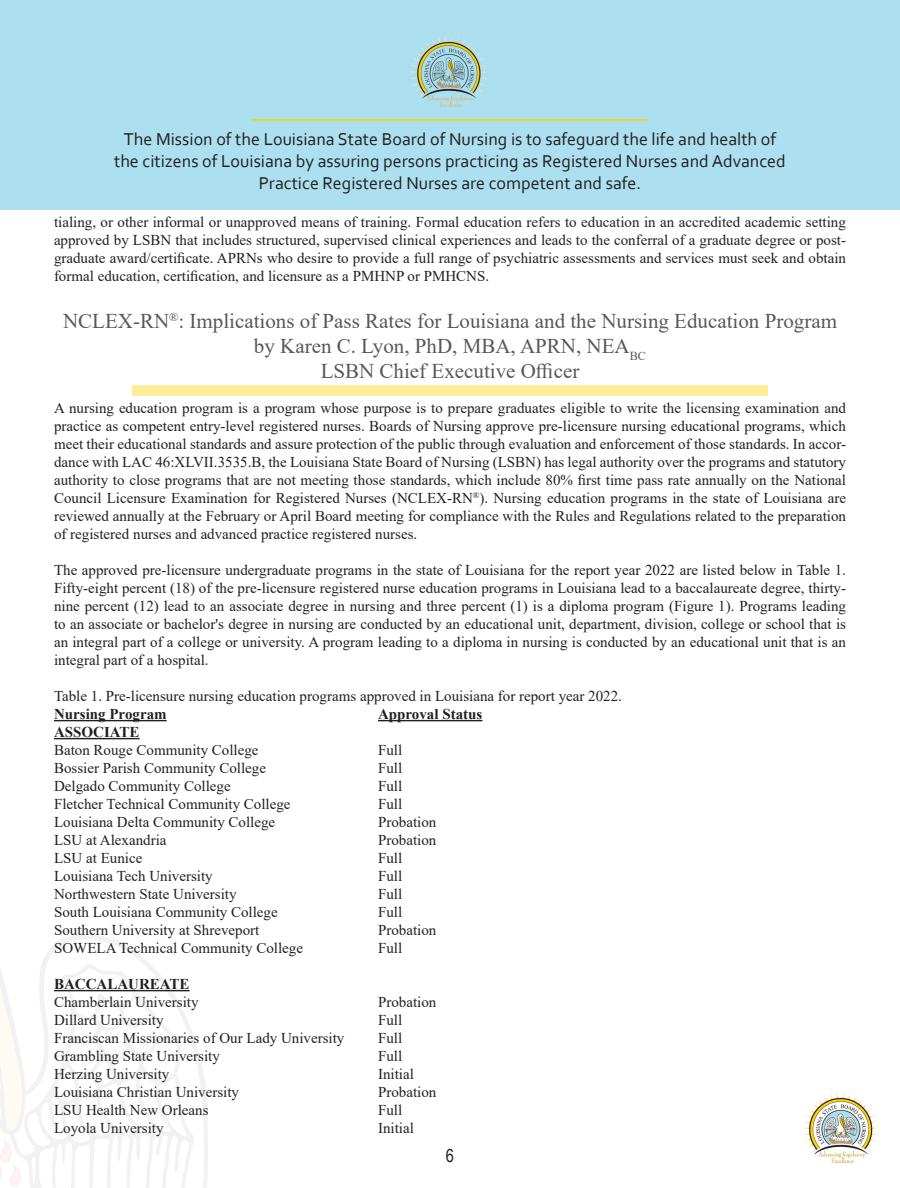
<style>
.page{position:relative;width:900px;height:1188px;background:#fff}
.page>*{position:absolute;margin:0;border:0;box-sizing:border-box;transform-origin:0 0}
.t1{font:21px "Times New Roman";color:#57585a}
.t2{font:18px/21.6px "Corbel";color:#231f20;text-align:center}
.t3{font:18px "Arial Narrow";color:#231f20}
.ED_Article_Title{font:15px/18px "Times New Roman";color:#231f20;text-align:justify}
.ED_Article_Title-2{font:700 15px "Times New Roman";color:#231f20}
.s1{font-weight:700}
</style>
<div class="page">
<svg style="left:127px;top:946px;width:81px;height:242px"></svg>
<svg style="left:0;top:935px;width:127px;height:253px"></svg>
<div style="left:0;top:0;width:900px;height:210px;background:#ace0f0"></div>
<hr style="left:252px;top:119px;width:396px;height:2px;background:#ffd204">
<img style="left:410px;top:36px;width:77px;height:71px">
<img style="left:803px;top:1092px;width:75px;height:72px">
<div style="left:132px;top:385px;width:636px;height:11px;background:#ffed9b"></div>
<hr style="left:54px;top:720px;width:113px;height:1px;background:#231f20">
<hr style="left:378px;top:720px;width:104px;height:1px;background:#231f20">
<hr style="left:54px;top:738px;width:86px;height:1px;background:#231f20">
<hr style="left:54px;top:990px;width:136px;height:1px;background:#231f20">
<p class="t2" style="left:114px;top:128px;width:673px">The Mission of the Louisiana State Board of Nursing is to safeguard the life and health of the citizens of Louisiana by assuring persons practicing as Registered Nurses and Advanced<br>Practice Registered Nurses are competent and safe.</p>
<p class="ED_Article_Title" style="left:54px;top:212px;width:793px">tialing, or other informal or unapproved means of training. Formal education refers to education in an accredited academic setting approved by LSBN that includes structured, supervised clinical experiences and leads to the conferral of a graduate degree or post&shy;graduate award/certificate. APRNs who desire to provide a full range of psychiatric assessments and services must seek and obtain formal education, certification, and licensure as a PMHNP or PMHCNS.</p>
<p class="t1" style="left:63px;top:306px;width:775px">NCLEX-RN<sup>®</sup>: Implications of Pass Rates for Louisiana and the Nursing Education Program</p>
<p class="t1" style="left:254px;top:331px;width:394px">by Karen C. Lyon, PhD, MBA, APRN, NEA<sub>BC</sub></p>
<p class="t1" style="left:321px;top:356px;width:260px">LSBN Chief Executive Officer</p>
<p class="ED_Article_Title" style="left:54px;top:398px;width:794px">A nursing education program is a program whose purpose is to prepare graduates eligible to write the licensing examination and practice as competent entry-level registered nurses. Boards of Nursing approve pre-licensure nursing educational programs, which meet their educational standards and assure protection of the public through evaluation and enforcement of those standards. In accor&shy;dance with LAC 46:XLVII.3535.B, the Louisiana State Board of Nursing (LSBN) has legal authority over the programs and statutory authority to close programs that are not meeting those standards, which include 80% first time pass rate annually on the National Council Licensure Examination for Registered Nurses (NCLEX-RN<sup>®</sup>). Nursing education programs in the state of Louisiana are reviewed annually at the February or April Board meeting for compliance with the Rules and Regulations related to the preparation of registered nurses and advanced practice registered nurses.</p>
<p class="ED_Article_Title" style="left:54px;top:560px;width:793px">The approved pre-licensure undergraduate programs in the state of Louisiana for the report year 2022 are listed below in Table 1.<br>Fifty-eight percent (18) of the pre-licensure registered nurse education programs in Louisiana lead to a baccalaureate degree, thirty&shy;nine percent (12) lead to an associate degree in nursing and three percent (1) is a diploma program (Figure 1). Programs leading to an associate or bachelor's degree in nursing are conducted by an educational unit, department, division, college or school that is an integral part of a college or university. A program leading to a diploma in nursing is conducted by an educational unit that is an integral part of a hospital.</p>
<p class="ED_Article_Title" style="left:54px;top:686px;width:569px">Table 1. Pre-licensure nursing education programs approved in Louisiana for report year 2022.<br><span class="s1">Nursing Program</span></p>
<p class="ED_Article_Title-2" style="left:378px;top:703px;width:106px">Approval Status</p>
<p class="ED_Article_Title-2" style="left:54px;top:721px;width:87px">ASSOCIATE</p>
<p class="ED_Article_Title" style="left:54px;top:740px;width:206px">Baton Rouge Community College</p>
<p class="ED_Article_Title" style="left:378px;top:740px;width:26px">Full</p>
<p class="ED_Article_Title" style="left:54px;top:758px;width:214px">Bossier Parish Community College</p>
<p class="ED_Article_Title" style="left:378px;top:758px;width:26px">Full</p>
<p class="ED_Article_Title" style="left:54px;top:776px;width:178px">Delgado Community College</p>
<p class="ED_Article_Title" style="left:378px;top:776px;width:26px">Full</p>
<p class="ED_Article_Title" style="left:54px;top:794px;width:238px">Fletcher Technical Community College</p>
<p class="ED_Article_Title" style="left:378px;top:794px;width:26px">Full</p>
<p class="ED_Article_Title" style="left:54px;top:812px;width:223px">Louisiana Delta Community College</p>
<p class="ED_Article_Title" style="left:378px;top:812px;width:60px">Probation</p>
<p class="ED_Article_Title" style="left:54px;top:830px;width:114px">LSU at Alexandria</p>
<p class="ED_Article_Title" style="left:378px;top:830px;width:60px">Probation</p>
<p class="ED_Article_Title" style="left:54px;top:848px;width:90px">LSU at Eunice</p>
<p class="ED_Article_Title" style="left:378px;top:848px;width:26px">Full</p>
<p class="ED_Article_Title" style="left:54px;top:866px;width:160px">Louisiana Tech University</p>
<p class="ED_Article_Title" style="left:378px;top:866px;width:26px">Full</p>
<p class="ED_Article_Title" style="left:54px;top:884px;width:184px">Northwestern State University</p>
<p class="ED_Article_Title" style="left:378px;top:884px;width:26px">Full</p>
<p class="ED_Article_Title" style="left:54px;top:902px;width:225px">South Louisiana Community College</p>
<p class="ED_Article_Title" style="left:378px;top:902px;width:26px">Full</p>
<p class="ED_Article_Title" style="left:54px;top:920px;width:207px">Southern University at Shreveport</p>
<p class="ED_Article_Title" style="left:378px;top:920px;width:60px">Probation</p>
<p class="ED_Article_Title" style="left:54px;top:938px;width:251px">SOWELA Technical Community College</p>
<p class="ED_Article_Title" style="left:378px;top:938px;width:26px">Full</p>
<p class="ED_Article_Title-2" style="left:54px;top:973px;width:137px">BACCALAUREATE</p>
<p class="ED_Article_Title" style="left:54px;top:992px;width:146px">Chamberlain University</p>
<p class="ED_Article_Title" style="left:378px;top:992px;width:60px">Probation</p>
<p class="ED_Article_Title" style="left:54px;top:1010px;width:111px">Dillard University</p>
<p class="ED_Article_Title" style="left:378px;top:1010px;width:26px">Full</p>
<p class="ED_Article_Title" style="left:54px;top:1028px;width:292px">Franciscan Missionaries of Our Lady University</p>
<p class="ED_Article_Title" style="left:378px;top:1028px;width:26px">Full</p>
<p class="ED_Article_Title" style="left:54px;top:1046px;width:167px">Grambling State University</p>
<p class="ED_Article_Title" style="left:378px;top:1046px;width:26px">Full</p>
<p class="ED_Article_Title" style="left:54px;top:1064px;width:117px">Herzing University</p>
<p class="ED_Article_Title" style="left:378px;top:1064px;width:37px">Initial</p>
<p class="ED_Article_Title" style="left:54px;top:1082px;width:186px">Louisiana Christian University</p>
<p class="ED_Article_Title" style="left:378px;top:1082px;width:60px">Probation</p>
<p class="ED_Article_Title" style="left:54px;top:1100px;width:156px">LSU Health New Orleans</p>
<p class="ED_Article_Title" style="left:378px;top:1100px;width:26px">Full</p>
<p class="ED_Article_Title" style="left:54px;top:1118px;width:111px">Loyola University</p>
<p class="ED_Article_Title" style="left:378px;top:1118px;width:37px">Initial</p>
<p class="t3" style="left:446px;top:1142px;width:10px">6</p>
</div>
